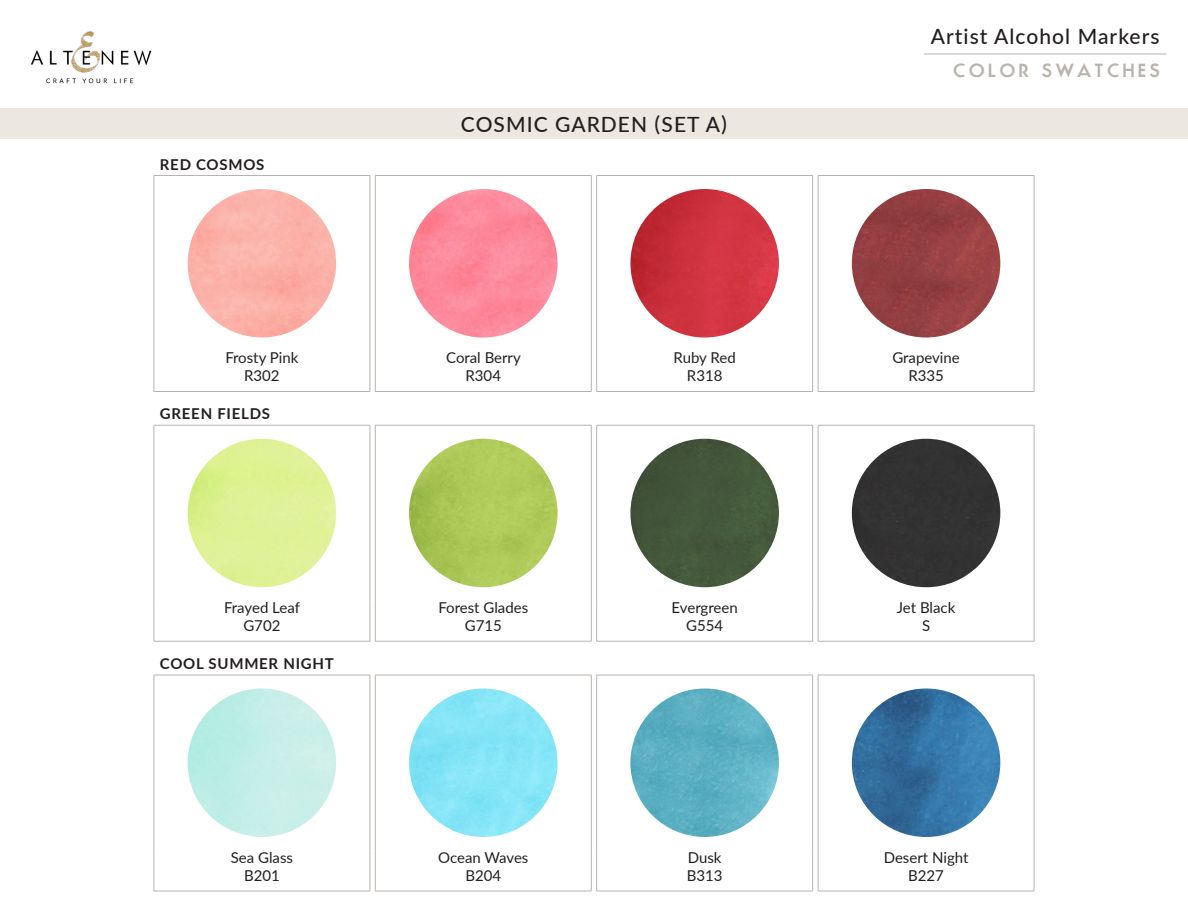
<style>
.page{position:relative;width:1188px;height:918px;background:#fff}
.page>*{position:absolute;margin:0;border:0;box-sizing:border-box;transform-origin:0 0}
.t1{font:500 21px "Lato";letter-spacing:.05em;color:#231f20}
.t2{font:700 18px "Movement";letter-spacing:.2em;color:#b9b3ae}
.t3{font:15px "Lato";color:#231f20}
.t4{font:700 15px "Lato";letter-spacing:.05em;color:#231f20}
</style>
<div class="page">
<img style="left:31px;top:31px;width:121px;height:53px">
<hr style="left:924px;top:54px;width:242px;height:1px;background:#b9b3ae">
<hr style="left:154px;top:175px;width:216px;height:1px;background:#b9b3ae">
<hr style="left:154px;top:176px;width:1px;height:175px;background:#b9b3ae">
<hr style="left:370px;top:176px;width:1px;height:175px;background:#b9b3ae">
<hr style="left:154px;top:425px;width:216px;height:1px;background:#b9b3ae">
<hr style="left:154px;top:425px;width:1px;height:176px;background:#b9b3ae">
<hr style="left:370px;top:425px;width:1px;height:176px;background:#b9b3ae">
<hr style="left:154px;top:641px;width:216px;height:1px;background:#b9b3ae">
<hr style="left:154px;top:675px;width:216px;height:1px;background:#b9b3ae">
<hr style="left:154px;top:675px;width:1px;height:175px;background:#b9b3ae">
<hr style="left:370px;top:675px;width:1px;height:175px;background:#b9b3ae">
<hr style="left:154px;top:850px;width:1px;height:41px;background:#b9b3ae">
<hr style="left:370px;top:850px;width:1px;height:41px;background:#b9b3ae">
<hr style="left:154px;top:891px;width:216px;height:1px;background:#b9b3ae">
<hr style="left:375px;top:175px;width:216px;height:1px;background:#b9b3ae">
<hr style="left:375px;top:176px;width:1px;height:175px;background:#b9b3ae">
<hr style="left:591px;top:176px;width:1px;height:175px;background:#b9b3ae">
<hr style="left:375px;top:425px;width:216px;height:1px;background:#b9b3ae">
<hr style="left:375px;top:425px;width:1px;height:176px;background:#b9b3ae">
<hr style="left:591px;top:425px;width:1px;height:176px;background:#b9b3ae">
<hr style="left:375px;top:641px;width:216px;height:1px;background:#b9b3ae">
<hr style="left:375px;top:675px;width:216px;height:1px;background:#b9b3ae">
<hr style="left:375px;top:675px;width:1px;height:175px;background:#b9b3ae">
<hr style="left:591px;top:675px;width:1px;height:175px;background:#b9b3ae">
<hr style="left:375px;top:850px;width:1px;height:41px;background:#b9b3ae">
<hr style="left:591px;top:850px;width:1px;height:41px;background:#b9b3ae">
<hr style="left:375px;top:891px;width:216px;height:1px;background:#b9b3ae">
<hr style="left:597px;top:175px;width:216px;height:1px;background:#b9b3ae">
<hr style="left:596px;top:176px;width:1px;height:175px;background:#b9b3ae">
<hr style="left:812px;top:176px;width:1px;height:175px;background:#b9b3ae">
<hr style="left:597px;top:425px;width:216px;height:1px;background:#b9b3ae">
<hr style="left:596px;top:425px;width:1px;height:176px;background:#b9b3ae">
<hr style="left:812px;top:425px;width:1px;height:176px;background:#b9b3ae">
<hr style="left:597px;top:641px;width:216px;height:1px;background:#b9b3ae">
<hr style="left:597px;top:675px;width:216px;height:1px;background:#b9b3ae">
<hr style="left:596px;top:675px;width:1px;height:175px;background:#b9b3ae">
<hr style="left:812px;top:675px;width:1px;height:175px;background:#b9b3ae">
<hr style="left:596px;top:850px;width:1px;height:41px;background:#b9b3ae">
<hr style="left:812px;top:850px;width:1px;height:41px;background:#b9b3ae">
<hr style="left:597px;top:891px;width:216px;height:1px;background:#b9b3ae">
<hr style="left:818px;top:175px;width:216px;height:1px;background:#b9b3ae">
<hr style="left:818px;top:176px;width:1px;height:175px;background:#b9b3ae">
<hr style="left:1034px;top:176px;width:1px;height:175px;background:#b9b3ae">
<hr style="left:818px;top:425px;width:216px;height:1px;background:#b9b3ae">
<hr style="left:818px;top:425px;width:1px;height:176px;background:#b9b3ae">
<hr style="left:1034px;top:425px;width:1px;height:176px;background:#b9b3ae">
<hr style="left:818px;top:641px;width:216px;height:1px;background:#b9b3ae">
<hr style="left:818px;top:675px;width:216px;height:1px;background:#b9b3ae">
<hr style="left:818px;top:675px;width:1px;height:175px;background:#b9b3ae">
<hr style="left:1034px;top:675px;width:1px;height:175px;background:#b9b3ae">
<hr style="left:818px;top:850px;width:1px;height:41px;background:#b9b3ae">
<hr style="left:1034px;top:850px;width:1px;height:41px;background:#b9b3ae">
<hr style="left:818px;top:891px;width:216px;height:1px;background:#b9b3ae">
<hr style="left:154px;top:601px;width:1px;height:40px;background:#b9b3ae">
<hr style="left:370px;top:601px;width:1px;height:40px;background:#b9b3ae">
<hr style="left:375px;top:601px;width:1px;height:40px;background:#b9b3ae">
<hr style="left:591px;top:601px;width:1px;height:40px;background:#b9b3ae">
<hr style="left:596px;top:601px;width:1px;height:40px;background:#b9b3ae">
<hr style="left:812px;top:601px;width:1px;height:40px;background:#b9b3ae">
<hr style="left:818px;top:601px;width:1px;height:40px;background:#b9b3ae">
<hr style="left:1034px;top:601px;width:1px;height:40px;background:#b9b3ae">
<hr style="left:154px;top:351px;width:1px;height:40px;background:#b9b3ae">
<hr style="left:370px;top:351px;width:1px;height:40px;background:#b9b3ae">
<hr style="left:154px;top:391px;width:216px;height:1px;background:#b9b3ae">
<hr style="left:375px;top:351px;width:1px;height:40px;background:#b9b3ae">
<hr style="left:591px;top:351px;width:1px;height:40px;background:#b9b3ae">
<hr style="left:375px;top:391px;width:216px;height:1px;background:#b9b3ae">
<hr style="left:596px;top:351px;width:1px;height:40px;background:#b9b3ae">
<hr style="left:812px;top:351px;width:1px;height:40px;background:#b9b3ae">
<hr style="left:597px;top:391px;width:216px;height:1px;background:#b9b3ae">
<hr style="left:818px;top:351px;width:1px;height:40px;background:#b9b3ae">
<hr style="left:1034px;top:351px;width:1px;height:40px;background:#b9b3ae">
<hr style="left:818px;top:391px;width:216px;height:1px;background:#b9b3ae">
<img style="left:188px;top:189px;width:148px;height:149px;border-radius:74px">
<img style="left:409px;top:189px;width:149px;height:149px;border-radius:74px">
<img style="left:630px;top:189px;width:149px;height:149px;border-radius:74px">
<img style="left:852px;top:189px;width:148px;height:149px;border-radius:74px">
<img style="left:409px;top:439px;width:149px;height:148px;border-radius:74px">
<div style="left:630px;top:439px;width:149px;height:148px;background:#44573b;border-radius:74px"></div>
<div style="left:852px;top:439px;width:148px;height:148px;background:#323232;border-radius:74px"></div>
<img style="left:188px;top:688px;width:148px;height:149px;border-radius:74px">
<img style="left:409px;top:688px;width:149px;height:149px;border-radius:74px">
<img style="left:630px;top:688px;width:149px;height:149px;border-radius:74px">
<img style="left:852px;top:688px;width:148px;height:149px;border-radius:74px">
<div style="left:0;top:108px;width:1188px;height:30px;background:#ede7e1"></div>
<p class="t4" style="left:160px;top:153px;width:106px">RED COSMOS</p>
<p class="t3" style="left:225px;top:347px;width:75px">Frosty Pink</p>
<p class="t3" style="left:244px;top:365px;width:37px">R302</p>
<p class="t4" style="left:160px;top:403px;width:112px">GREEN FIELDS</p>
<p class="t3" style="left:224px;top:597px;width:77px">Frayed Leaf</p>
<p class="t3" style="left:243px;top:615px;width:39px">G702</p>
<p class="t4" style="left:160px;top:652px;width:175px">COOL SUMMER NIGHT</p>
<p class="t3" style="left:231px;top:846px;width:64px">Sea Glass</p>
<p class="t3" style="left:244px;top:864px;width:37px">B201</p>
<p class="t1" style="left:461px;top:109px;width:267px">COSMIC GARDEN (SET A)</p>
<p class="t3" style="left:446px;top:347px;width:76px">Coral Berry</p>
<p class="t3" style="left:466px;top:365px;width:37px">R304</p>
<p class="t3" style="left:674px;top:347px;width:64px">Ruby Red</p>
<p class="t3" style="left:687px;top:365px;width:37px">R318</p>
<p class="t3" style="left:438px;top:597px;width:91px">Forest Glades</p>
<p class="t3" style="left:465px;top:615px;width:39px">G715</p>
<p class="t3" style="left:672px;top:597px;width:68px">Evergreen</p>
<p class="t3" style="left:686px;top:615px;width:39px">G554</p>
<p class="t3" style="left:438px;top:846px;width:92px">Ocean Waves</p>
<p class="t3" style="left:465px;top:864px;width:37px">B204</p>
<p class="t3" style="left:688px;top:846px;width:35px">Dusk</p>
<p class="t3" style="left:687px;top:864px;width:37px">B313</p>
<h1 class="t1" style="left:931px;top:21px;width:230px">Artist Alcohol Markers</h1>
<p class="t2" style="left:954px;top:58px;width:208px">COLOR SWATCHES</p>
<p class="t3" style="left:892px;top:347px;width:69px">Grapevine</p>
<p class="t3" style="left:908px;top:365px;width:37px">R335</p>
<p class="t3" style="left:897px;top:597px;width:60px">Jet Black</p>
<p class="t3" style="left:922px;top:615px;width:10px">S</p>
<p class="t3" style="left:884px;top:846px;width:86px">Desert Night</p>
<p class="t3" style="left:908px;top:864px;width:37px">B227</p>
</div>
